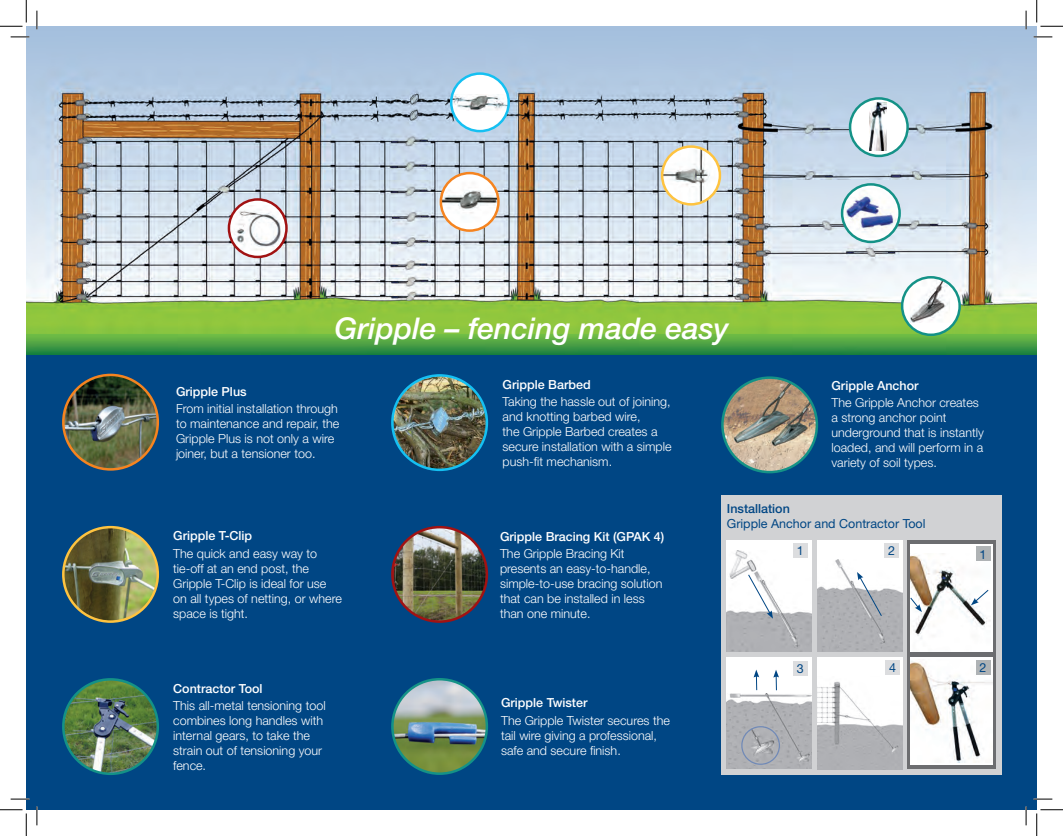
<style>
.page{position:relative;width:1063px;height:836px;background:#fff}
.page>*{position:absolute;margin:0;border:0;box-sizing:border-box;transform-origin:0 0}
.t1{font:italic 500 30px "Helvetica Neue LT";color:#fff}
.t2{font:300 12.5px/15px "Helvetica Neue LT";color:#fff}
.t3{font:500 12.5px "Helvetica Neue LT";color:#fff}
.t4{font:12.5px/27.1px "Helvetica Neue LT";color:#004684}
.t5{font:500 12.5px "Helvetica Neue LT";color:#004684}
</style>
<div class="page">
<img style="left:26px;top:26px;width:1010px;height:329px">
<div style="left:26px;top:355px;width:1010px;height:454px;background:#004684"></div>
<img style="left:662px;top:147px;width:57px;height:57px;border-radius:29px">
<div style="left:661px;top:145px;width:60px;height:60px;border:2px solid #fec340;border-radius:50%"></div>
<svg style="left:902px;top:277px;width:57px;height:58px"></svg>
<img style="left:909px;top:277px;width:41px;height:45px">
<div style="left:900px;top:276px;width:60px;height:60px;border:2px solid #149287;border-radius:50%"></div>
<div style="left:451px;top:74px;width:57px;height:57px;background:#fff;border-radius:50%"></div>
<img style="left:453px;top:94px;width:54px;height:17px">
<div style="left:450px;top:72px;width:60px;height:60px;border:2px solid #15c0f2;border-radius:50%"></div>
<div style="left:721px;top:495px;width:280px;height:279px;background:#d1d2d4"></div>
<img style="left:63px;top:375px;width:95px;height:94px;border-radius:47px">
<div style="left:62px;top:373px;width:97px;height:97px;border:2px solid #f58420;border-radius:50%"></div>
<img style="left:392px;top:375px;width:95px;height:95px;border-radius:47px">
<div style="left:391px;top:374px;width:97px;height:97px;border:2px solid #15c0f2;border-radius:50%"></div>
<img style="left:392px;top:527px;width:95px;height:94px;border-radius:47px">
<div style="left:391px;top:526px;width:97px;height:97px;border:2px solid #a11213;border-radius:50%"></div>
<svg style="left:229px;top:199px;width:57px;height:58px"></svg>
<img style="left:229px;top:205px;width:57px;height:46px">
<div style="left:228px;top:198px;width:60px;height:60px;border:2px solid #a11213;border-radius:50%"></div>
<svg style="left:842px;top:184px;width:57px;height:58px"></svg>
<img style="left:842px;top:188px;width:57px;height:50px">
<div style="left:840px;top:183px;width:60px;height:60px;border:2px solid #149287;border-radius:50%"></div>
<svg style="left:850px;top:98px;width:57px;height:58px"></svg>
<img style="left:869px;top:103px;width:17px;height:47px">
<div style="left:848px;top:97px;width:60px;height:60px;border:2px solid #149287;border-radius:50%"></div>
<svg style="left:441px;top:173px;width:57px;height:58px"></svg>
<img style="left:441px;top:179px;width:57px;height:44px">
<div style="left:439px;top:172px;width:60px;height:60px;border:2px solid #f58420;border-radius:50%"></div>
<img style="left:722px;top:377px;width:94px;height:95px;border-radius:47px">
<div style="left:721px;top:376px;width:97px;height:97px;border:2px solid #149287;border-radius:50%"></div>
<img style="left:63px;top:527px;width:95px;height:94px;border-radius:47px">
<div style="left:62px;top:526px;width:97px;height:97px;border:2px solid #fec340;border-radius:50%"></div>
<img style="left:392px;top:679px;width:95px;height:94px;border-radius:47px">
<div style="left:391px;top:678px;width:97px;height:97px;border:2px solid #149287;border-radius:50%"></div>
<img style="left:63px;top:679px;width:95px;height:94px;border-radius:47px">
<div style="left:62px;top:678px;width:97px;height:97px;border:2px solid #149287;border-radius:50%"></div>
<div style="left:726px;top:540px;width:85px;height:111px;background:#fff"></div>
<img style="left:726px;top:550px;width:85px;height:101px">
<div style="left:817px;top:540px;width:85px;height:111px;background:#fff"></div>
<svg style="left:907px;top:540px;width:88px;height:229px;background:#818284"></svg>
<div style="left:910px;top:657px;width:82px;height:107px;background:#fff"></div>
<img style="left:910px;top:660px;width:82px;height:103px">
<img style="left:817px;top:559px;width:85px;height:92px">
<div style="left:793px;top:543px;width:14px;height:14px;background:#dcdddf"></div>
<div style="left:975px;top:660px;width:15px;height:14px;background:#afb3b5"></div>
<div style="left:884px;top:543px;width:14px;height:14px;background:#dcdddf"></div>
<svg style="left:747px;top:574px;width:26px;height:44px"></svg>
<svg style="left:857px;top:572px;width:25px;height:44px"></svg>
<div style="left:910px;top:544px;width:82px;height:107px;background:#fff"></div>
<img style="left:910px;top:555px;width:80px;height:84px">
<svg style="left:909px;top:597px;width:12px;height:15px"></svg>
<svg style="left:970px;top:589px;width:18px;height:16px"></svg>
<div style="left:975px;top:546px;width:15px;height:15px;background:#afb3b5"></div>
<div style="left:726px;top:657px;width:85px;height:111px;background:#fff"></div>
<div style="left:793px;top:661px;width:14px;height:14px;background:#dcdddf"></div>
<div style="left:817px;top:657px;width:85px;height:111px;background:#fff"></div>
<div style="left:885px;top:660px;width:14px;height:14px;background:#dcdddf"></div>
<img style="left:726px;top:694px;width:85px;height:74px">
<img style="left:741px;top:726px;width:38px;height:38px;border-radius:19px">
<div style="left:741px;top:726px;width:39px;height:38px;border:1px solid #7089b6;border-radius:50%"></div>
<svg style="left:753px;top:669px;width:6px;height:21px"></svg>
<svg style="left:773px;top:670px;width:6px;height:20px"></svg>
<img style="left:817px;top:681px;width:85px;height:88px">
<svg style="left:11px;top:36px;width:18px;height:2px"></svg>
<svg style="left:1033px;top:36px;width:19px;height:2px"></svg>
<svg style="left:11px;top:798px;width:18px;height:1px"></svg>
<svg style="left:1033px;top:798px;width:19px;height:1px"></svg>
<svg style="left:36px;top:11px;width:2px;height:18px"></svg>
<svg style="left:36px;top:806px;width:2px;height:19px"></svg>
<svg style="left:1025px;top:11px;width:1px;height:18px"></svg>
<svg style="left:1025px;top:806px;width:1px;height:19px"></svg>
<svg style="left:0;top:0;width:27px;height:27px"></svg>
<svg style="left:0;top:809px;width:27px;height:27px"></svg>
<svg style="left:1036px;top:0;width:26px;height:27px"></svg>
<svg style="left:1036px;top:809px;width:26px;height:27px"></svg>
<h1 class="t1" style="left:335px;top:310px;width:396px">Gripple – fencing made easy</h1>
<p class="t3" style="left:176px;top:384px;width:72px">Gripple Plus</p>
<p class="t2" style="left:176px;top:401px;width:165px">From initial installation through to maintenance and repair, the<br>Gripple Plus is not only a wire joiner, but a tensioner too.</p>
<p class="t3" style="left:502px;top:377px;width:89px">Gripple Barbed</p>
<p class="t2" style="left:502px;top:394px;width:170px">Taking the hassle out of joining, and knotting barbed wire,<br>the Gripple Barbed creates a secure installation with a simple push-fit mechanism.</p>
<p class="t3" style="left:831px;top:378px;width:89px">Gripple Anchor</p>
<p class="t2" style="left:831px;top:395px;width:154px">The Gripple Anchor creates a strong anchor point underground that is instantly loaded, and will perform in a variety of soil types.</p>
<p class="t3" style="left:173px;top:528px;width:80px">Gripple T-Clip</p>
<p class="t2" style="left:173px;top:545px;width:170px">The quick and easy way to tie-off at an end post, the<br>Gripple T-Clip is ideal for use on all types of netting, or where space is tight.</p>
<p class="t3" style="left:173px;top:680px;width:91px">Contractor Tool</p>
<p class="t2" style="left:173px;top:698px;width:154px">This all-metal tensioning tool combines long handles with internal gears, to take the strain out of tensioning your fence.</p>
<p class="t3" style="left:500px;top:529px;width:166px">Gripple Bracing Kit (GPAK 4)</p>
<p class="t2" style="left:500px;top:546px;width:164px">The Gripple Bracing Kit presents an easy-to-handle, simple-to-use bracing solution that can be installed in less than one minute.</p>
<p class="t3" style="left:501px;top:695px;width:88px">Gripple Twister</p>
<p class="t2" style="left:501px;top:712px;width:170px">The Gripple Twister secures the tail wire giving a professional, safe and secure finish.</p>
<p class="t5" style="left:726px;top:500px;width:64px">Installation</p>
<p class="t4" style="left:796px;top:509px;width:130px;text-indent:-70px">Gripple Anchor and Contractor Tool<br>1</p>
<p class="t4" style="left:888px;top:536px;width:8px">2</p>
<p class="t4" style="left:979px;top:540px;width:8px">1</p>
<p class="t4" style="left:796px;top:654px;width:8px">3</p>
<p class="t4" style="left:889px;top:654px;width:8px">4</p>
<p class="t4" style="left:979px;top:653px;width:8px">2</p>
</div>
